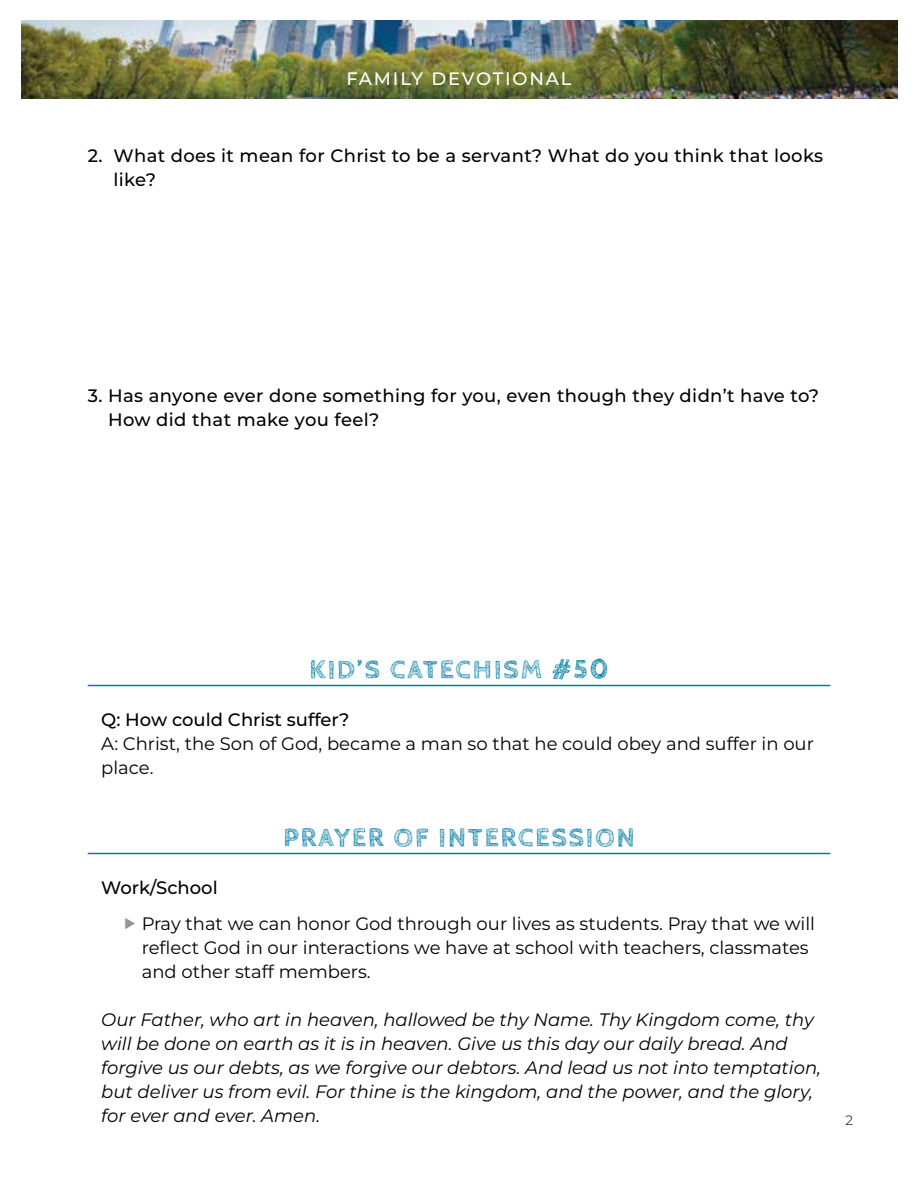
<style>
.page{position:relative;width:918px;height:1188px;background:#fff}
.page>*{position:absolute;margin:0;border:0;box-sizing:border-box;transform-origin:0 0}
.t1{font:700 27px "Cabin Sketch";letter-spacing:.075em;color:#007da5}
.t2{font:italic 18px/24px "Montserrat";color:#000}
.t3{font:18px/24px "Montserrat";color:#000}
.t4{font:500 18px/24px "Montserrat";letter-spacing:.02em;color:#000}
.t5{font:500 18px "Montserrat";color:#000}
.t6{font:500 18px "Montserrat";letter-spacing:.1em;color:#fff}
.t7{font:300 13.5px "Montserrat";color:#000}
</style>
<div class="page">
<img style="left:22px;top:20px;width:876px;height:78px">
<hr style="left:88px;top:685px;width:742px;height:1px;background:#007da5">
<hr style="left:88px;top:853px;width:742px;height:1px;background:#007da5">
<p class="t6" style="left:346px;top:66px;width:227px">FAMILY DEVOTIONAL</p>
<p class="t4" style="left:113px;top:143px;width:711px;text-indent:-26px">2. What does it mean for Christ to be a servant? What do you think that looks like?</p>
<p class="t4" style="left:108px;top:383px;width:713px;text-indent:-20px">3. Has anyone ever done something for you, even though they didn’t have to?<br>How did that make you feel?</p>
<h1 class="t1" style="left:310px;top:654px;width:300px">KID’S CATECHISM #50</h1>
<p class="t5" style="left:101px;top:707px;width:250px">Q: How could Christ suffer?</p>
<p class="t3" style="left:101px;top:731px;width:714px">A: Christ, the Son of God, became a man so that he could obey and suffer in our place.</p>
<h1 class="t1" style="left:283px;top:822px;width:353px">PRAYER OF INTERCESSION</h1>
<p class="t5" style="left:101px;top:875px;width:118px">Work/School</p>
<p class="t3" style="left:142px;top:911px;width:675px">Pray that we can honor God through our lives as students. Pray that we will reflect God in our interactions we have at school with teachers, classmates and other staff members.</p>
<p class="t2" style="left:101px;top:1007px;width:721px">Our Father, who art in heaven, hallowed be thy Name. Thy Kingdom come, thy will be done on earth as it is in heaven. Give us this day our daily bread. And forgive us our debts, as we forgive our debtors. And lead us not into temptation, but deliver us from evil. For thine is the kingdom, and the power, and the glory, for ever and ever. Amen.</p>
<p class="t7" style="left:846px;top:1111px;width:9px">2</p>
</div>
